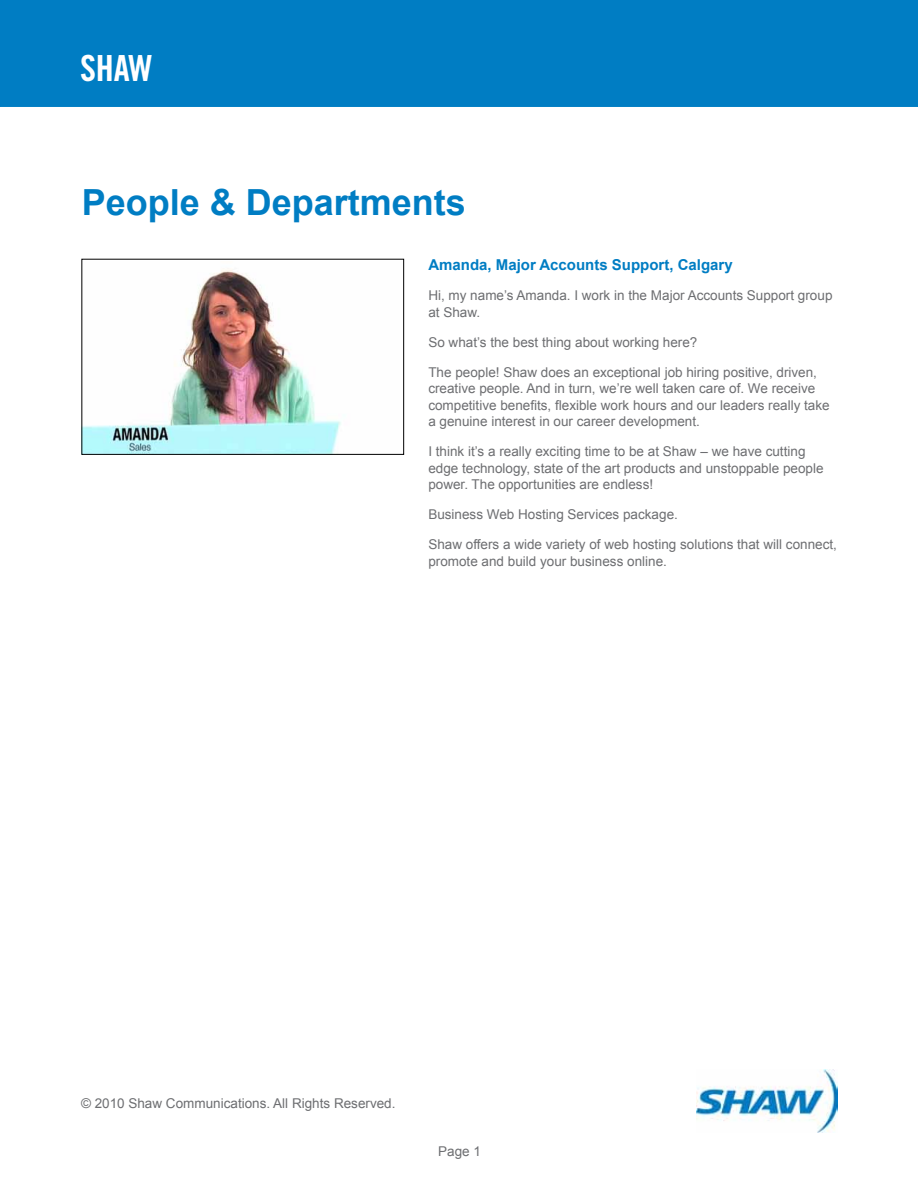
<style>
.page{position:relative;width:918px;height:1188px;background:#fff}
.page>*{position:absolute;margin:0;border:0;box-sizing:border-box;transform-origin:0 0}
.Shaw_H1{font:700 36px "Arial";color:#007dc3}
.First_Page_Header{font:36px "Trade Gothic LT Pro Bd Cn 20";color:#fff}
.Body_Copy{font:700 15px "Arial";color:#007dc3}
.Body_Copy-2{font:13.5px/16.5px "Arial";color:#6d6e71}
.Contact_and_Copyrigh{font:13.5px "Arial";color:#6d6e71}
.Page_number{font:13.5px "Arial";color:#6d6e71}
</style>
<div class="page">
<div style="left:0;top:0;width:918px;height:107px;background:#007dc3"></div>
<img style="left:84px;top:270px;width:257px;height:183px">
<div style="left:82px;top:259px;width:322px;height:196px;border:1px solid #000"></div>
<img style="left:696px;top:1070px;width:141px;height:62px">
<p class="First_Page_Header" style="left:80px;top:46px;width:74px">SHAW</p>
<p class="Shaw_H1" style="left:82px;top:179px;width:386px">People &amp; Departments</p>
<p class="Body_Copy" style="left:428px;top:255px;width:306px">Amanda, Major Accounts Support, Calgary</p>
<p class="Body_Copy-2" style="left:428px;top:287px;width:406px">Hi, my name’s Amanda. I work in the Major Accounts Support group at Shaw.</p>
<p class="Body_Copy-2" style="left:428px;top:334px;width:271px">So what’s the best thing about working here?</p>
<p class="Body_Copy-2" style="left:428px;top:364px;width:403px">The people! Shaw does an exceptional job hiring positive, driven, creative people. And in turn, we’re well taken care of. We receive competitive benefits, flexible work hours and our leaders really take a genuine interest in our career development.</p>
<p class="Body_Copy-2" style="left:428px;top:443px;width:397px">I think it’s a really exciting time to be at Shaw – we have cutting edge technology, state of the art products and unstoppable people power. The opportunities are endless!</p>
<p class="Body_Copy-2" style="left:428px;top:506px;width:251px">Business Web Hosting Services package.</p>
<p class="Body_Copy-2" style="left:428px;top:536px;width:410px">Shaw offers a wide variety of web hosting solutions that will connect, promote and build your business online.</p>
<p class="Contact_and_Copyrigh" style="left:81px;top:1095px;width:316px">© 2010 Shaw Communications. All Rights Reserved.</p>
<p class="Page_number" style="left:438px;top:1142px;width:44px">Page 1</p>
</div>
